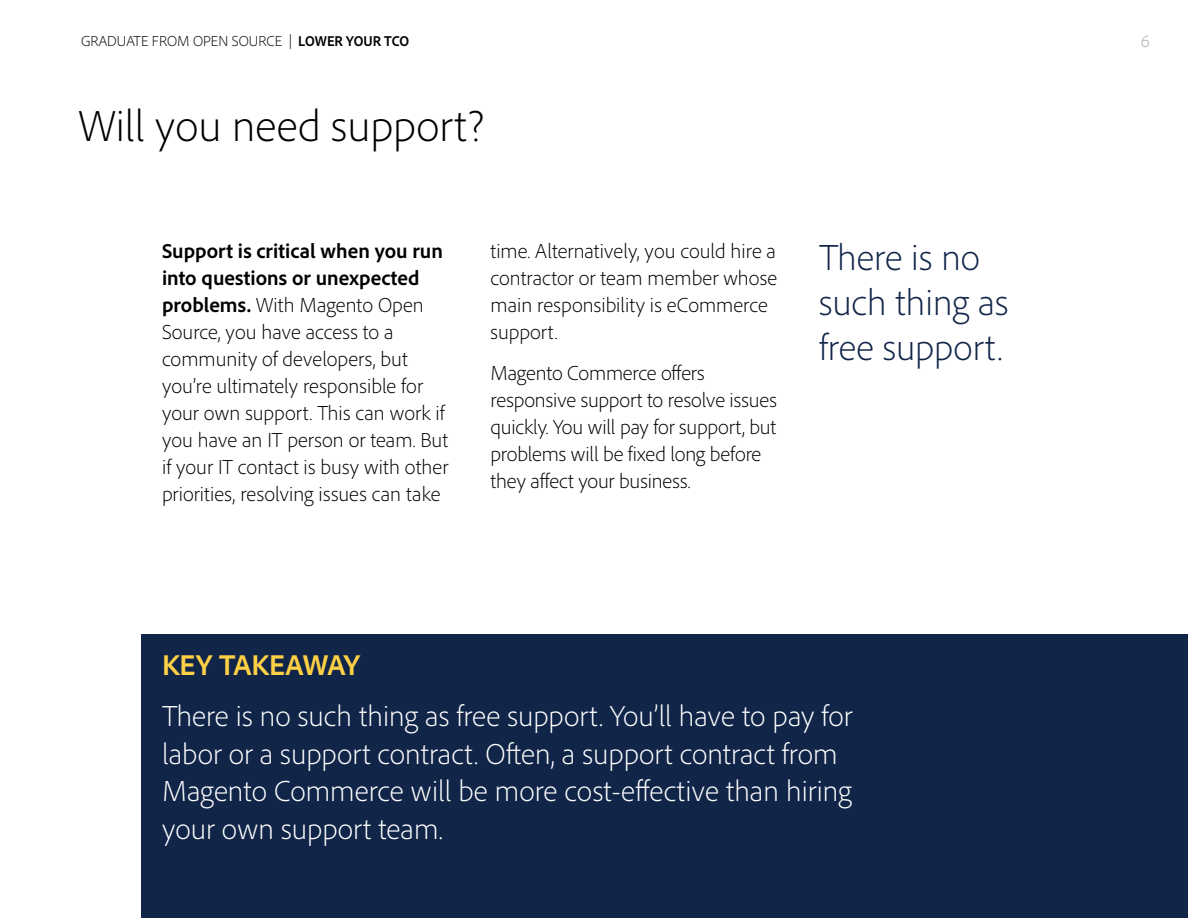
<style>
.page{position:relative;width:1188px;height:918px;background:#fff}
.page>*{position:absolute;margin:0;border:0;box-sizing:border-box;transform-origin:0 0}
.t1{font:300 45px "Adobe Clean";color:#000}
.t2{font:300 37.5px/45px "Adobe Clean";color:#112549}
.t3{font:300 30px/37.5px "Adobe Clean";letter-spacing:.005em;color:#fff}
.t4{font:700 30px "Adobe Clean";color:#ffd145}
.t5{font:300 21px/27px "Adobe Clean";color:#000}
.t6{font:300 18px "Adobe Clean";color:#acaaac}
.t7{font:300 15px "Adobe Clean";color:#000}
.s1{font-weight:700;font-stretch:semi-condensed}
.s2{font-weight:700}
</style>
<div class="page">
<div style="left:142px;top:634px;width:1046px;height:284px;background:#112549"></div>
<p class="t7" style="left:81px;top:31px;width:330px">GRADUATE FROM OPEN SOURCE | <span class="s1">LOWER YOUR TCO</span></p>
<p class="t6" style="left:1141px;top:30px;width:11px">6</p>
<h1 class="t1" style="left:78px;top:97px;width:408px">Will you need support?</h1>
<p class="t5" style="left:162px;top:237px;width:288px"><span class="s2">Support is critical when you run into questions or unexpected problems.</span> With Magento Open<br>Source, you have access to a community of developers, but you’re ultimately responsible for your own support. This can work if you have an IT person or team. But if your IT contact is busy with other priorities, resolving issues can take</p>
<p class="t5" style="left:491px;top:237px;width:288px">time. Alternatively, you could hire a contractor or team member whose main responsibility is eCommerce support.</p>
<p class="t5" style="left:491px;top:359px;width:288px">Magento Commerce offers responsive support to resolve issues quickly. You will pay for support, but problems will be fixed long before they affect your business.</p>
<h2 class="t2" style="left:819px;top:234px;width:191px">There is no such thing as free support.</h2>
<h3 class="t4" style="left:162px;top:646px;width:199px">KEY TAKEAWAY</h3>
<h3 class="t3" style="left:162px;top:697px;width:692px">There is no such thing as free support. You’ll have to pay for labor or a support contract. Often, a support contract from Magento Commerce will be more cost-effective than hiring your own support team.</h3>
</div>
